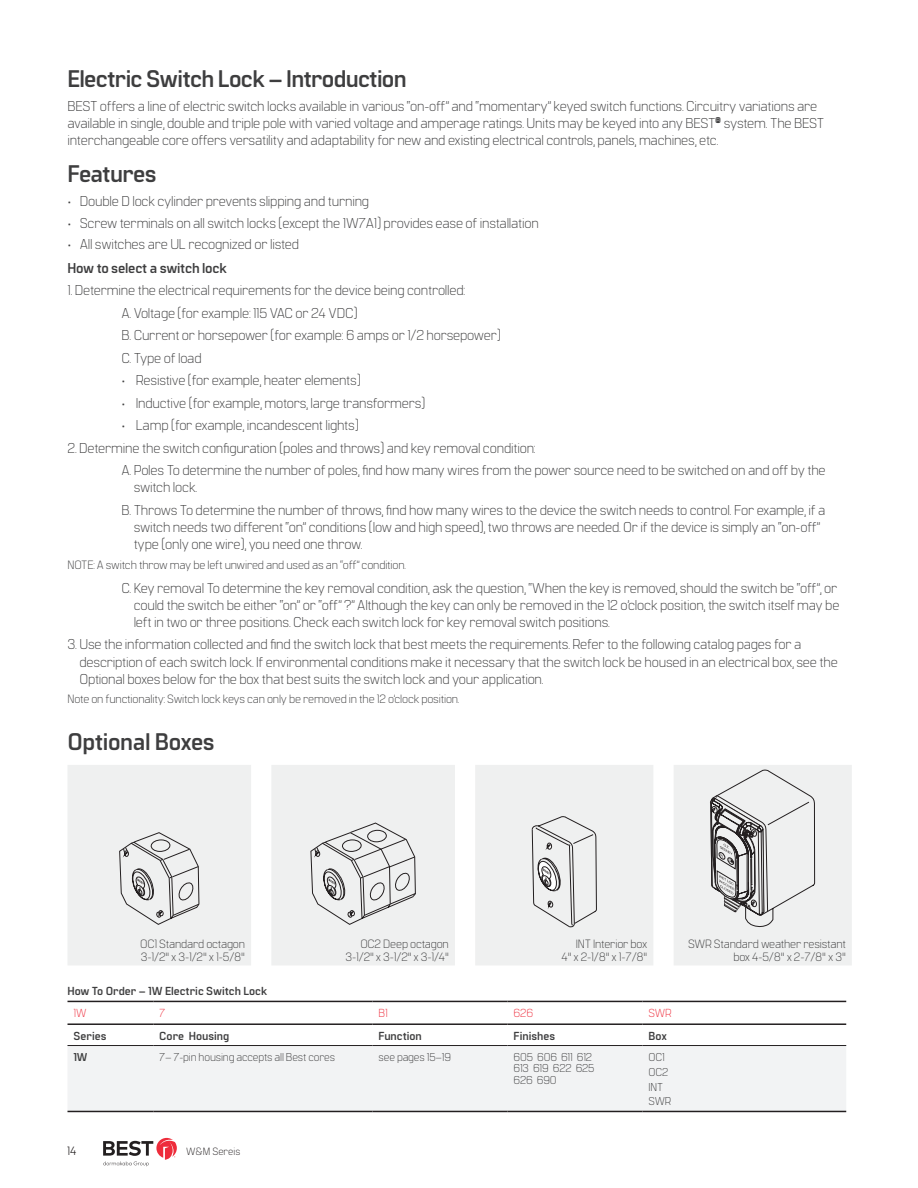
<style>
.page{position:relative;width:918px;height:1188px;background:#fff}
.page>*{position:absolute;margin:0;border:0;box-sizing:border-box;transform-origin:0 0}
.Sub_Head{font:700 24px "Manifold CF";letter-spacing:-.03em;color:#3e3e3f}
._16_pt_bold_heading{font:700 24px "Manifold CF";letter-spacing:-.015em;color:#3e3e3f}
.Body{font:300 14.25px/17.1px "Manifold CF";letter-spacing:-.015em;color:#3e3e3f}
.Body-2{font:700 14.25px "Manifold CF";letter-spacing:-.015em;color:#3e3e3f}
.Photo_Caption{font:300 12px/12.8px "Manifold CF";letter-spacing:-.015em;color:#3e3e3f;text-align:right}
.Disclaimer{font:300 12px "Manifold CF";letter-spacing:-.015em;color:#3e3e3f}
.t1{font:12px "Manifold CF";color:#231f20}
.Table_Subheader_Black{font:700 11.7px "Manifold CF";color:#3e3e3f}
.Table_header_-_RED{font:300 11.7px "Manifold CF";letter-spacing:-.015em;color:#ee2c3b}
.Table_Body{font:300 11.4px/11.7px "Manifold CF";letter-spacing:-.015em;color:#3e3e3f}
.Table_Body-2{font:700 11.4px "Manifold CF";color:#3e3e3f}
.t2{font:300 10.5px "Manifold CF";color:#231f20}
</style>
<div class="page">
<svg style="left:103px;top:1138px;width:74px;height:28px"></svg>
<svg style="left:68px;top:765px;width:784px;height:200px;fill:#eff0f0"></svg>
<svg style="left:118px;top:831px;width:82px;height:94px"></svg>
<svg style="left:310px;top:822px;width:106px;height:103px"></svg>
<svg style="left:532px;top:816px;width:65px;height:114px"></svg>
<svg style="left:708px;top:767px;width:107px;height:163px"></svg>
<div style="left:68px;top:1046px;width:778px;height:65px;background:#f2f3f4"></div>
<hr style="left:68px;top:1001px;width:85px;height:1px;background:#231f20">
<hr style="left:153px;top:1001px;width:220px;height:1px;background:#231f20">
<hr style="left:373px;top:1001px;width:135px;height:1px;background:#231f20">
<hr style="left:508px;top:1001px;width:135px;height:1px;background:#231f20">
<hr style="left:643px;top:1001px;width:203px;height:1px;background:#231f20">
<hr style="left:68px;top:1023px;width:85px;height:2px;background:#231f20">
<hr style="left:153px;top:1023px;width:220px;height:2px;background:#231f20">
<hr style="left:373px;top:1023px;width:135px;height:2px;background:#231f20">
<hr style="left:508px;top:1023px;width:135px;height:2px;background:#231f20">
<hr style="left:643px;top:1023px;width:203px;height:2px;background:#231f20">
<hr style="left:68px;top:1045px;width:85px;height:1px;background:#231f20">
<hr style="left:153px;top:1045px;width:220px;height:1px;background:#231f20">
<hr style="left:373px;top:1045px;width:135px;height:1px;background:#231f20">
<hr style="left:508px;top:1045px;width:135px;height:1px;background:#231f20">
<hr style="left:643px;top:1045px;width:203px;height:1px;background:#231f20">
<hr style="left:68px;top:1111px;width:85px;height:1px;background:#231f20">
<hr style="left:153px;top:1111px;width:220px;height:1px;background:#231f20">
<hr style="left:373px;top:1111px;width:135px;height:1px;background:#231f20">
<hr style="left:508px;top:1111px;width:135px;height:1px;background:#231f20">
<hr style="left:643px;top:1111px;width:203px;height:1px;background:#231f20">
<p class="Sub_Head" style="left:68px;top:64px;width:341px">Electric Switch Lock – Introduction</p>
<p class="Body" style="left:68px;top:97px;width:758px">BEST offers a line of electric switch locks available in various “on-off” and “momentary” keyed switch functions. Circuitry variations are available in single, double and triple pole with varied voltage and amperage ratings. Units may be keyed into any BEST<sup>®</sup> system. The BEST interchangeable core offers versatility and adaptability for new and existing electrical controls, panels, machines, etc.</p>
<p class="Sub_Head" style="left:68px;top:160px;width:91px">Features</p>
<p class="Body" style="left:68px;top:193px;width:303px">• Double D lock cylinder prevents slipping and turning</p>
<p class="Body" style="left:68px;top:214px;width:473px">• Screw terminals on all switch locks (except the 1W7A1) provides ease of installation</p>
<p class="Body" style="left:68px;top:236px;width:233px">• All switches are UL recognized or listed</p>
<p class="Body-2" style="left:68px;top:260px;width:161px">How to select a switch lock</p>
<p class="Body" style="left:68px;top:282px;width:399px">1. Determine the electrical requirements for the device being controlled:</p>
<p class="Body" style="left:121px;top:304px;width:238px">A. Voltage (for example: 115 VAC or 24 VDC)</p>
<p class="Body" style="left:121px;top:327px;width:381px">B. Current or horsepower (for example: 6 amps or 1/2 horsepower)</p>
<p class="Body" style="left:121px;top:349px;width:82px">C. Type of load</p>
<p class="Body" style="left:121px;top:372px;width:241px">• Resistive (for example, heater elements)</p>
<p class="Body" style="left:121px;top:394px;width:305px">• Inductive (for example, motors, large transformers)</p>
<p class="Body" style="left:121px;top:417px;width:239px">• Lamp (for example, incandescent lights)</p>
<p class="Body" style="left:68px;top:439px;width:470px">2. Determine the switch configuration (poles and throws) and key removal condition:</p>
<p class="Body" style="left:134px;top:462px;width:694px;text-indent:-12px">A. Poles To determine the number of poles, find how many wires from the power source need to be switched on and off by the switch lock.</p>
<p class="Body" style="left:134px;top:501px;width:693px;text-indent:-12px">B. Throws To determine the number of throws, find how many wires to the device the switch needs to control. For example, if a switch needs two different “on” conditions (low and high speed), two throws are needed. Or if the device is simply an “on-off” type (only one wire), you need one throw.</p>
<p class="Disclaimer" style="left:68px;top:558px;width:340px">NOTE: A switch throw may be left unwired and used as an “off” condition.</p>
<p class="Body" style="left:134px;top:579px;width:707px;text-indent:-12px">C. Key removal To determine the key removal condition, ask the question, “When the key is removed, should the switch be “off”, or could the switch be either “on” or “off” ?” Although the key can only be removed in the 12 o’clock position, the switch itself may be left in two or three positions. Check each switch lock for key removal switch positions.</p>
<p class="Body" style="left:79px;top:636px;width:760px;text-indent:-12px">3. Use the information collected and find the switch lock that best meets the requirements. Refer to the following catalog pages for a description of each switch lock. If environmental conditions make it necessary that the switch lock be housed in an electrical box, see the<br>Optional boxes below for the box that best suits the switch lock and your application.</p>
<p class="Disclaimer" style="left:68px;top:692px;width:393px">Note on functionality: Switch lock keys can only be removed in the 12 o’clock position.</p>
<p class="_16_pt_bold_heading" style="left:68px;top:727px;width:149px">Optional Boxes</p>
<p class="Photo_Caption" style="left:140px;top:938px;width:106px">OC1 Standard octagon</p>
<p class="Photo_Caption" style="left:141px;top:951px;width:106px">3-1/2" x 3-1/2" x 1-5/8"</p>
<p class="Photo_Caption" style="left:360px;top:938px;width:90px">OC2 Deep octagon</p>
<p class="Photo_Caption" style="left:346px;top:951px;width:105px">3-1/2" x 3-1/2" x 3-1/4"</p>
<p class="Photo_Caption" style="left:576px;top:938px;width:73px">INT Interior box</p>
<p class="Photo_Caption" style="left:562px;top:951px;width:87px">4" x 2-1/8" x 1-7/8"</p>
<p class="Table_Subheader_Black" style="left:68px;top:985px;width:201px">How To Order – 1W Electric Switch Lock</p>
<p class="Table_header_-_RED" style="left:74px;top:1006px;width:15px">1W</p>
<p class="Table_header_-_RED" style="left:159px;top:1006px;width:8px">7</p>
<p class="Table_header_-_RED" style="left:379px;top:1006px;width:11px">B1</p>
<p class="Table_header_-_RED" style="left:514px;top:1006px;width:21px">626</p>
<p class="Table_header_-_RED" style="left:649px;top:1006px;width:25px">SWR</p>
<p class="Table_Subheader_Black" style="left:74px;top:1029px;width:34px">Series</p>
<p class="Table_Subheader_Black" style="left:159px;top:1029px;width:72px">Core Housing</p>
<p class="Table_Subheader_Black" style="left:379px;top:1029px;width:45px">Function</p>
<p class="Table_Subheader_Black" style="left:514px;top:1029px;width:43px">Finishes</p>
<p class="Table_Subheader_Black" style="left:649px;top:1029px;width:20px">Box</p>
<p class="Table_Body-2" style="left:74px;top:1050px;width:16px">1W</p>
<p class="Table_Body" style="left:159px;top:1051px;width:177px">7– 7-pin housing accepts all Best cores</p>
<p class="Table_Body" style="left:379px;top:1051px;width:74px">see pages 15–19</p>
<p class="Table_Body" style="left:514px;top:1051px;width:83px">605 606 611 612<br>613 619 622 625<br>626 690</p>
<p class="Table_Body" style="left:649px;top:1051px;width:18px">OC1</p>
<p class="Table_Body" style="left:649px;top:1066px;width:21px">OC2</p>
<p class="Table_Body" style="left:649px;top:1081px;width:16px">INT</p>
<p class="Table_Body" style="left:649px;top:1096px;width:24px">SWR</p>
<p class="t1" style="left:67px;top:1144px;width:11px">14</p>
<p class="t2" style="left:186px;top:1145px;width:56px">W&amp;M Sereis</p>
<p class="Photo_Caption" style="left:688px;top:938px;width:159px">SWR Standard weather resistant box 4-5/8" x 2-7/8" x 3"</p>
</div>
